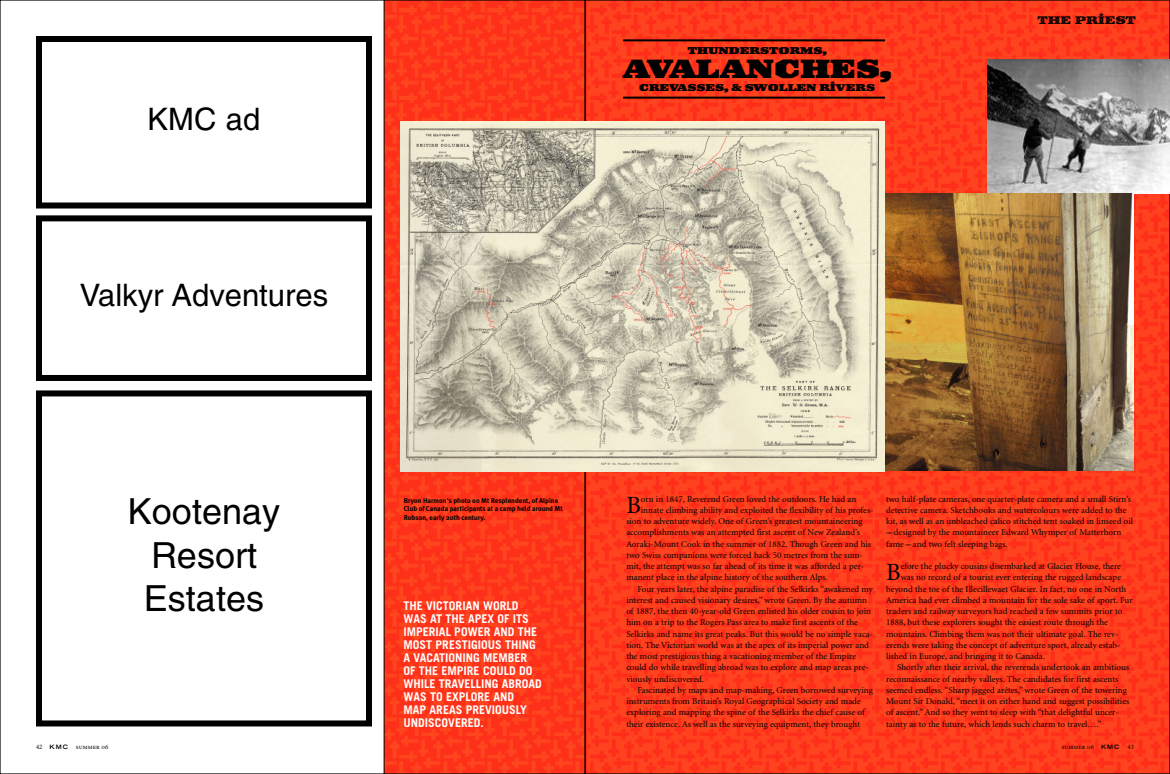
<style>
.page{position:relative;width:1170px;height:774px;background:#fff}
.page>*{position:absolute;margin:0;border:0;box-sizing:border-box;transform-origin:0 0}
.t1{font:36px/43.2px "Helvetica";color:#000;text-align:center}
.t2{font:31px "Helvetica";color:#000}
.t3{font:900 28.6px "Ironmonger";color:#000}
.t4{font:24.8px "Minion";color:#000}
.t5{font:700 12px/13px "Trade Gothic";color:#fff}
.t6{font:12px "Ironmonger Inlaid";color:#000}
.t7{font:900 10.7px "Ironmonger";color:#000}
.t8{font:9px/11.2px "Minion";color:#000}
.t9{font:700 7px/8.5px "Meta Plus";color:#000}
.t10{font:7px "Minion Regular SC";color:#000}
.s1{font-family:"Minion";font-size:6.8px}
.s2{font-family:"Trade Gothic LH";font-weight:700;font-stretch:expanded;font-size:6px}
</style>
<div class="page">
<img style="left:587px;top:2px;width:581px;height:770px">
<div style="left:384px;top:0;width:201px;height:774px;background:linear-gradient(to right,#fe3a1e,#fe371a)"></div>
<img style="left:987px;top:59px;width:182px;height:135px">
<img style="left:885px;top:194px;width:249px;height:277px">
<div style="left:36px;top:390px;width:336px;height:336px;border:6px solid #000"></div>
<div style="left:36px;top:215px;width:336px;height:166px;border:6px solid #000"></div>
<div style="left:36px;top:36px;width:336px;height:173px;border:6px solid #000"></div>
<hr style="left:623px;top:39px;width:262px;height:2px;background:#000">
<hr style="left:623px;top:97px;width:262px;height:2px;background:#000">
<img style="left:401px;top:121px;width:484px;height:350px">
<h2 class="t2" style="left:148px;top:108px;width:114px">KMC ad</h2>
<h2 class="t2" style="left:80px;top:284px;width:250px">Valkyr Adventures</h2>
<h1 class="t1" style="left:128px;top:493px;width:154px">Kootenay<br>Resort<br>Estates</h1>
<p class="t7" style="left:688px;top:44px;width:141px">THUNDERSTORMS,</p>
<h3 class="t3" style="left:623px;top:51px;width:270px">AVALANCHES,</h3>
<p class="t7" style="left:639px;top:81px;width:238px">CREVASSES, &amp; SWOLLEN RIVERS</p>
<h3 class="t6" style="left:1038px;top:13px;width:99px">THE PRIEST</h3>
<p class="t9" style="left:404px;top:496px;width:161px">Bryon Harmon's photo on Mt Resplendent, of Alpine<br>Club of Canada participants at a camp held around Mt<br>Robson, early 20th century.</p>
<h3 class="t5" style="left:404px;top:600px;width:140px">THE VICTORIAN WORLD<br>WAS AT THE APEX OF ITS<br>IMPERIAL POWER AND THE<br>MOST PRESTIGIOUS THING<br>A VACATIONING MEMBER<br>OF THE EMPIRE COULD DO<br>WHILE TRAVELLING ABROAD<br>WAS TO EXPLORE AND<br>MAP AREAS PREVIOUSLY<br>UNDISCOVERED.</h3>
<h3 class="t4" style="left:626px;top:495px;width:16px">B</h3>
<p class="t8" style="left:641px;top:494px;width:217px">orn in 1847, Reverend Green loved the outdoors. He had an</p>
<p class="t8" style="left:641px;top:505px;width:234px">innate climbing ability and exploited the flexibility of his profes-</p>
<p class="t8" style="left:626px;top:516px;width:238px">sion to adventure widely. One of Green’s greatest mountaineering</p>
<p class="t8" style="left:626px;top:528px;width:235px">accomplishments was an attempted first ascent of New Zealand’s</p>
<p class="t8" style="left:626px;top:539px;width:246px">Aoraki-Mount Cook in the summer of 1882. Though Green and his</p>
<p class="t8" style="left:626px;top:550px;width:238px">two Swiss companions were forced back 50 metres from the sum-</p>
<p class="t8" style="left:626px;top:561px;width:239px">mit, the attempt was so far ahead of its time it was afforded a per-</p>
<p class="t8" style="left:626px;top:573px;width:203px">manent place in the alpine history of the southern Alps.</p>
<p class="t8" style="left:637px;top:584px;width:237px">Four years later, the alpine paradise of the Selkirks “awakened my</p>
<p class="t8" style="left:626px;top:595px;width:242px">interest and caused visionary desires,” wrote Green. By the autumn</p>
<p class="t8" style="left:626px;top:606px;width:246px">of 1887, the then 40-year-old Green enlisted his older cousin to join</p>
<p class="t8" style="left:626px;top:618px;width:233px">him on a trip to the Rogers Pass area to make first ascents of the</p>
<p class="t8" style="left:626px;top:629px;width:248px">Selkirks and name its great peaks. But this would be no simple vaca-</p>
<p class="t8" style="left:626px;top:640px;width:244px">tion. The Victorian world was at the apex of its imperial power and</p>
<p class="t8" style="left:626px;top:651px;width:231px">the most prestigious thing a vacationing member of the Empire</p>
<p class="t8" style="left:626px;top:663px;width:244px">could do while travelling abroad was to explore and map areas pre-</p>
<p class="t8" style="left:626px;top:674px;width:79px">viously undiscovered.</p>
<p class="t8" style="left:637px;top:685px;width:237px">Fascinated by maps and map-making, Green borrowed surveying</p>
<p class="t8" style="left:626px;top:696px;width:236px">instruments from Britain’s Royal Geographical Society and made</p>
<p class="t8" style="left:626px;top:708px;width:240px">exploring and mapping the spine of the Selkirks the chief cause of</p>
<p class="t8" style="left:626px;top:719px;width:235px">their existence. As well as the surveying equipment, they brought</p>
<p class="t8" style="left:886px;top:494px;width:248px">two half-plate cameras, one quarter-plate camera and a small Stirn’s detective camera. Sketchbooks and watercolours were added to the kit, as well as an unbleached calico stitched tent soaked in linseed oil –– designed by the mountaineer Edward Whymper of Matterhorn fame –– and two felt sleeping bags.</p>
<h3 class="t4" style="left:886px;top:563px;width:16px">B</h3>
<p class="t8" style="left:901px;top:561px;width:222px">efore the plucky cousins disembarked at Glacier House, there</p>
<p class="t8" style="left:901px;top:573px;width:222px">was no record of a tourist ever entering the rugged landscape</p>
<p class="t8" style="left:886px;top:584px;width:242px">beyond the toe of the Illecillewaet Glacier. In fact, no one in North</p>
<p class="t8" style="left:886px;top:595px;width:248px">America had ever climbed a mountain for the sole sake of sport. Fur</p>
<p class="t8" style="left:886px;top:606px;width:238px">traders and railway surveyors had reached a few summits prior to</p>
<p class="t8" style="left:886px;top:618px;width:223px">1888, but these explorers sought the easiest route through the</p>
<p class="t8" style="left:886px;top:629px;width:234px">mountains. Climbing them was not their ultimate goal. The rev-</p>
<p class="t8" style="left:886px;top:640px;width:236px">erends were taking the concept of adventure sport, already estab-</p>
<p class="t8" style="left:886px;top:651px;width:160px">lished in Europe, and bringing it to Canada.</p>
<p class="t8" style="left:897px;top:663px;width:234px">Shortly after their arrival, the reverends undertook an ambitious</p>
<p class="t8" style="left:886px;top:674px;width:234px">reconnaissance of nearby valleys. The candidates for first ascents</p>
<p class="t8" style="left:886px;top:685px;width:242px">seemed endless. “Sharp jagged arêtes,” wrote Green of the towering</p>
<p class="t8" style="left:886px;top:696px;width:245px">Mount Sir Donald, “meet it on either hand and suggest possibilities</p>
<p class="t8" style="left:886px;top:708px;width:234px">of ascent.” And so they went to sleep with “that delightful uncer-</p>
<p class="t8" style="left:886px;top:719px;width:217px">tainty as to the future, which lends such charm to travel….”</p>
<p class="t10" style="left:36px;top:744px;width:74px"><span class="s1">42</span> <span class="s2">KMC</span> summer 06</p>
<p class="t10" style="left:1062px;top:744px;width:74px">summer 06 <span class="s2">KMC</span> <span class="s1">43</span></p>
</div>
